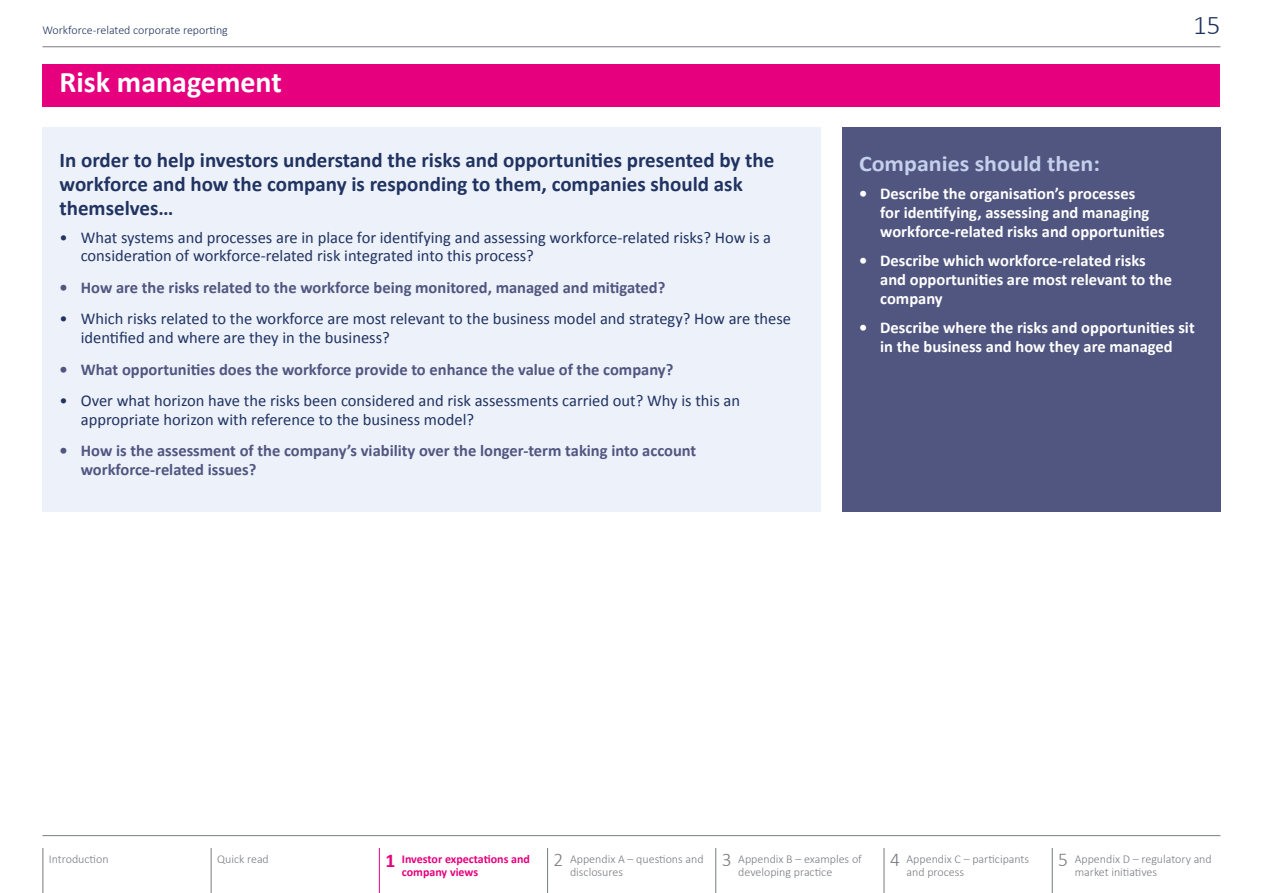
<style>
.page{position:relative;width:1263px;height:893px;background:#fff}
.page>*{position:absolute;margin:0;border:0;box-sizing:border-box;transform-origin:0 0}
.t1{font:700 30px "Calibri";color:#fff}
.t2{font:300 27px "Calibri";color:#203361}
.t3{font:700 22.35px "Calibri";color:#c4d0ec;scale:1.08 1}
.t4{font:700 21px/24px "Calibri";color:#203361}
.t5{font:16.5px/18.8px "Calibri";color:#203361}
.t6{font:700 16.5px/18.8px "Calibri";color:#fff}
.t7{font:700 16.5px/18.8px "Calibri";color:#515680}
.t8{font:300 12px/13.5px "Calibri";color:#787c81}
.t9{font:700 12px/13.5px "Calibri";color:#e6007d}
.t10{font:300 12px "Calibri";color:#203361}
.s1{font-size:19.5px}
</style>
<div class="page">
<hr style="left:43px;top:46px;width:1177px;height:1px;background:#787c81">
<hr style="left:547px;top:842px;width:1px;height:51px;background:#787c81">
<hr style="left:715px;top:842px;width:1px;height:51px;background:#787c81">
<hr style="left:884px;top:842px;width:1px;height:51px;background:#787c81">
<hr style="left:1052px;top:842px;width:1px;height:51px;background:#787c81">
<hr style="left:211px;top:842px;width:1px;height:51px;background:#787c81">
<hr style="left:43px;top:842px;width:1px;height:51px;background:#787c81">
<hr style="left:379px;top:842px;width:1px;height:51px;background:#e6007d">
<hr style="left:43px;top:835px;width:1177px;height:1px;background:#787c81">
<div style="left:43px;top:64px;width:1177px;height:42px;background:#e6007d"></div>
<div style="left:43px;top:128px;width:778px;height:384px;background:#edf1fa"></div>
<div style="left:842px;top:128px;width:378px;height:384px;background:#515680"></div>
<p class="t10" style="left:43px;top:22px;width:187px">Workforce-related corporate reporting</p>
<h2 class="t2" style="left:1193px;top:8px;width:29px">15</h2>
<h1 class="t1" style="left:60px;top:63px;width:224px">Risk management</h1>
<p class="t4" style="left:60px;top:148px;width:716px">In order to help investors understand the risks and opportunities presented by the workforce and how the company is responding to them, companies should ask themselves…</p>
<p class="t5" style="left:81px;top:228px;width:692px;text-indent:-21px">• What systems and processes are in place for identifying and assessing workforce-related risks? How is a consideration of workforce-related risk integrated into this process?</p>
<p class="t7" style="left:60px;top:278px;width:607px">• How are the risks related to the workforce being monitored, managed and mitigated?</p>
<p class="t5" style="left:81px;top:310px;width:712px;text-indent:-21px">• Which risks related to the workforce are most relevant to the business model and strategy? How are these identified and where are they in the business?</p>
<p class="t7" style="left:60px;top:360px;width:615px">• What opportunities does the workforce provide to enhance the value of the company?</p>
<p class="t5" style="left:81px;top:391px;width:661px;text-indent:-21px">• Over what horizon have the risks been considered and risk assessments carried out? Why is this an appropriate horizon with reference to the business model?</p>
<p class="t7" style="left:81px;top:441px;width:617px;text-indent:-21px">• How is the assessment of the company’s viability over the longer-term taking into account workforce-related issues?</p>
<h3 class="t3" style="left:859px;top:149px;width:225px">Companies should then:</h3>
<p class="t6" style="left:880px;top:185px;width:286px;text-indent:-21px">• Describe the organisation’s processes<br>for identifying, assessing and managing workforce-related risks and opportunities</p>
<p class="t6" style="left:880px;top:251px;width:293px;text-indent:-21px">• Describe which workforce-related risks and opportunities are most relevant to the company</p>
<p class="t6" style="left:859px;top:318px;width:337px;text-align:center">• Describe where the risks and opportunities sit in the business and how they are managed</p>
<p class="t8" style="left:49px;top:852px;width:61px">Introduction</p>
<p class="t8" style="left:217px;top:852px;width:53px">Quick read</p>
<p class="t9" style="left:402px;top:852px;width:130px;text-indent:-16px"><span class="s1">1</span> Investor expectations and company views</p>
<p class="t8" style="left:570px;top:851px;width:135px;text-indent:-16px"><span class="s1">2</span> Appendix A – questions and disclosures</p>
<p class="t8" style="left:738px;top:851px;width:125px;text-indent:-16px"><span class="s1">3</span> Appendix B – examples of developing practice</p>
<p class="t8" style="left:906px;top:851px;width:124px;text-indent:-16px"><span class="s1">4</span> Appendix C – participants and process</p>
<p class="t8" style="left:1075px;top:851px;width:139px;text-indent:-16px"><span class="s1">5</span> Appendix D – regulatory and market initiatives</p>
</div>
